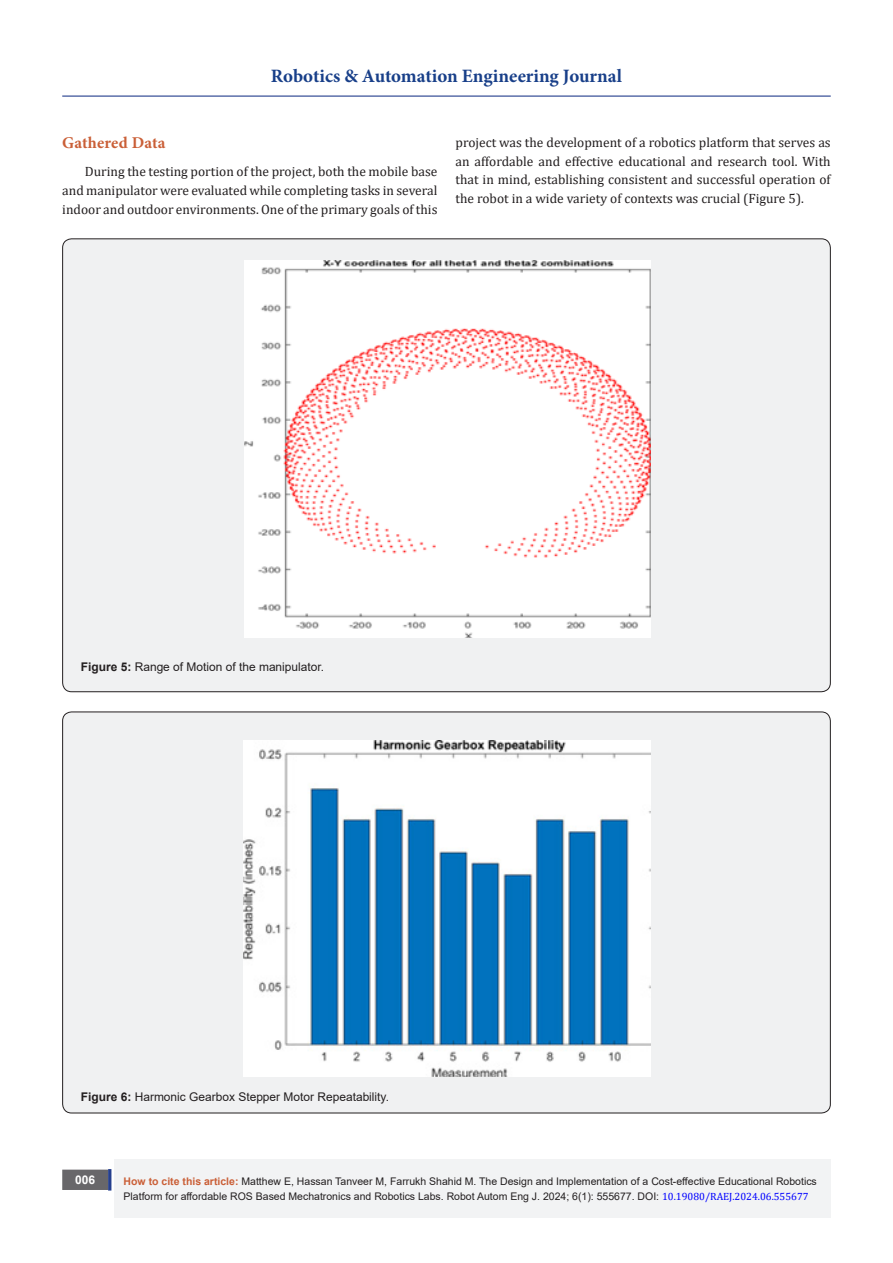
<style>
.page{position:relative;width:893px;height:1263px;background:#fff}
.page>*{position:absolute;margin:0;border:0;box-sizing:border-box;transform-origin:0 0}
.t1{font:700 18.9px "Minion Pro";color:#183f89}
.t2{font:700 16.5px "Minion Pro";letter-spacing:.01em;color:#ca5f37}
.t3{font:13.5px/18.8px "Cambria";color:#231f20;text-align:justify}
.t4{font:12px "Arial";color:#231f20}
.t5{font:700 12px "Arial";color:#fff}
.t6{font:10.5px/15px "Arial";color:#231f20}
.s1{font-weight:700}
.s2{font-weight:700;color:#ca5f37}
.s3{font-family:"Cambria";color:#00f}
</style>
<div class="page">
<div style="left:115px;top:1160px;width:716px;height:58px;background:#f2f3f4"></div>
<div style="left:63px;top:1170px;width:44px;height:19px;background:#68676a"></div>
<div style="left:62px;top:1169px;width:46px;height:21px;border:2px solid #68676a"></div>
<div style="left:108px;top:1169px;width:3px;height:21px;background:#253f8e;border:2px solid #253f8e"></div>
<hr style="left:62px;top:96px;width:769px;height:1px;background:#253f8e">
<div style="left:63px;top:239px;width:767px;height:453px;background:#f0f1f2;border-radius:9px"></div>
<img style="left:244px;top:261px;width:406px;height:376px">
<div style="left:63px;top:712px;width:767px;height:401px;background:#f0f1f2;border-radius:9px"></div>
<img style="left:243px;top:741px;width:408px;height:335px">
<h1 class="t1" style="left:271px;top:63px;width:353px">Robotics &amp; Automation Engineering Journal</h1>
<p class="t2" style="left:62px;top:131px;width:105px">Gathered Data</p>
<p class="t3" style="left:62px;top:162px;width:377px;text-indent:22px">During the testing portion of the project, both the mobile base and manipulator were evaluated while completing tasks in several indoor and outdoor environments. One of the primary goals of this</p>
<p class="t3" style="left:455px;top:133px;width:377px">project was the development of a robotics platform that serves as an affordable and effective educational and research tool. With that in mind, establishing consistent and successful operation of the robot in a wide variety of contexts was crucial (Figure 5).</p>
<p class="t4" style="left:81px;top:659px;width:245px"><span class="s1">Figure 5:</span> Range of Motion of the manipulator.</p>
<p class="t4" style="left:81px;top:1088px;width:310px"><span class="s1">Figure 6:</span> Harmonic Gearbox Stepper Motor Repeatability.</p>
<p class="t5" style="left:75px;top:1171px;width:22px">006</p>
<p class="t6" style="left:124px;top:1174px;width:695px"><span class="s2">How to cite this article:</span> Matthew E, Hassan Tanveer M, Farrukh Shahid M. The Design and Implementation of a Cost-effective Educational Robotics<br>Platform for affordable ROS Based Mechatronics and Robotics Labs. Robot Autom Eng J. 2024; 6(1): 555677. DOI: <span class="s3">10.19080/RAEJ.2024.06.555677</span></p>
</div>
